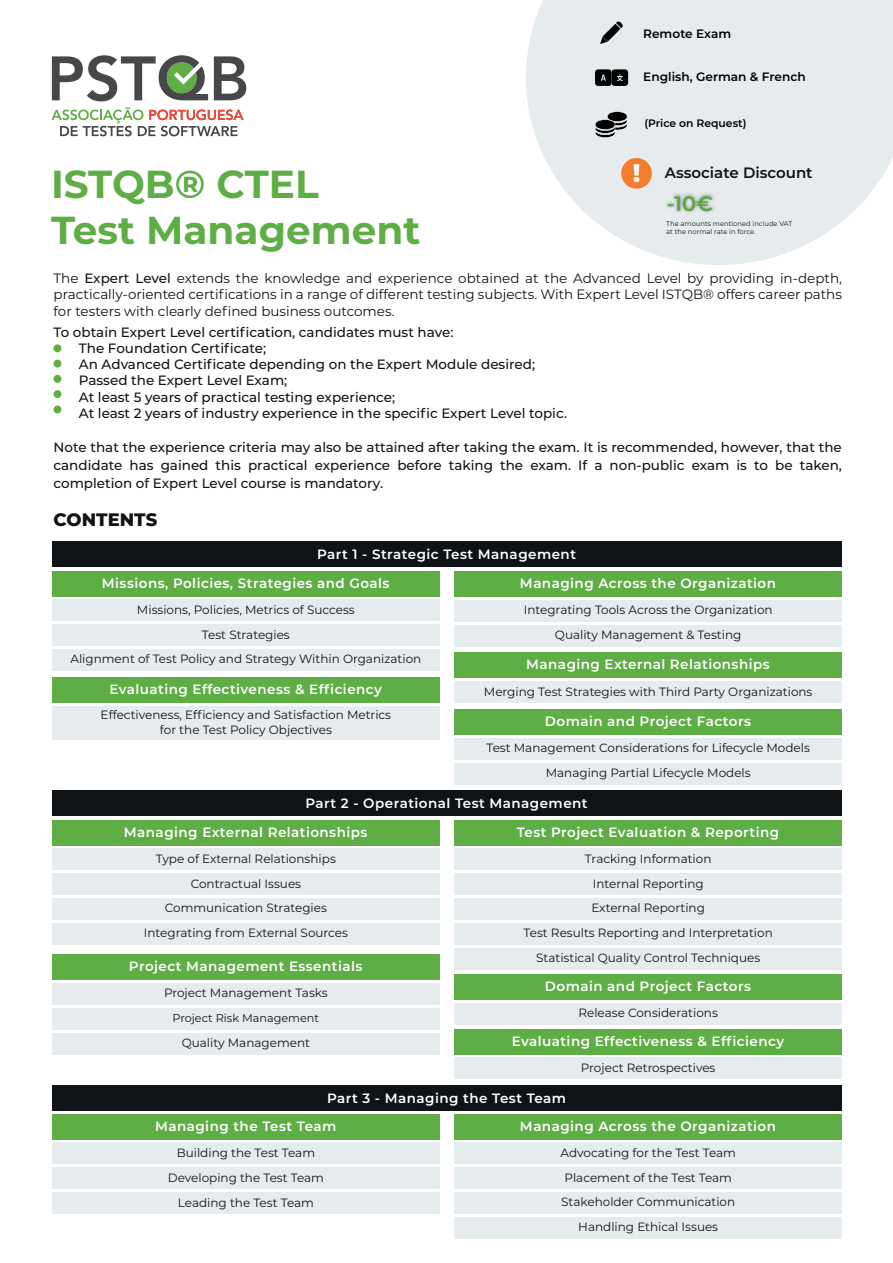
<style>
.page{position:relative;width:893px;height:1263px;background:#fff}
.page>*{position:absolute;margin:0;border:0;box-sizing:border-box;transform-origin:0 0}
.t1{font:700 39px/46.8px "Montserrat";color:#5fad45}
.t2{font:600 20.85px "Montserrat";color:#5da644}
.t3{font:800 18px "Montserrat";color:#101315}
.t4{font:600 15px "Montserrat";color:#101315}
.t5{font:500 13.5px/16.2px "Montserrat";color:#101315}
.t6{font:600 13.5px "Montserrat";letter-spacing:.035em;color:#fff}
.t7{font:13.5px/16.5px "Montserrat";color:#101315;text-align:justify}
.t8{font:600 12.15px "Montserrat";color:#000001}
.t9{font:12px/24.9px "Montserrat";color:#101315;text-align:center}
.t10{font:11.25px "Montserrat";color:#101315}
.t11{font:600 10.8px "Montserrat";color:#000002}
.t12{font:6.75px/8.1px "Montserrat";color:#101315}
.s1{font-weight:800;font-size:25.35px;color:#fff}
.s2{font-weight:500}
</style>
<div class="page">
<div style="left:454px;top:600px;width:388px;height:22px;background:#e6eced"></div>
<div style="left:454px;top:625px;width:388px;height:21px;background:#e6eced"></div>
<div style="left:454px;top:571px;width:388px;height:26px;background:#5fad45"></div>
<div style="left:454px;top:738px;width:388px;height:22px;background:#e6eced"></div>
<div style="left:454px;top:763px;width:388px;height:21px;background:#e6eced"></div>
<div style="left:454px;top:709px;width:388px;height:26px;background:#5fad45"></div>
<div style="left:52px;top:706px;width:388px;height:34px;background:#e6eced"></div>
<div style="left:52px;top:677px;width:388px;height:26px;background:#5fad45"></div>
<div style="left:454px;top:681px;width:388px;height:22px;background:#e6eced"></div>
<div style="left:454px;top:652px;width:388px;height:26px;background:#5fad45"></div>
<div style="left:52px;top:599px;width:388px;height:22px;background:#e6eced"></div>
<div style="left:52px;top:624px;width:388px;height:22px;background:#e6eced"></div>
<div style="left:52px;top:649px;width:388px;height:22px;background:#e6eced"></div>
<div style="left:52px;top:571px;width:388px;height:26px;background:#5fad45"></div>
<div style="left:52px;top:541px;width:790px;height:26px;background:#101315"></div>
<div style="left:454px;top:1003px;width:388px;height:21px;background:#e6eced"></div>
<div style="left:454px;top:974px;width:388px;height:25px;background:#5fad45"></div>
<div style="left:454px;top:1057px;width:388px;height:22px;background:#e6eced"></div>
<div style="left:454px;top:1029px;width:388px;height:25px;background:#5fad45"></div>
<div style="left:52px;top:848px;width:388px;height:22px;background:#e6eced"></div>
<div style="left:52px;top:873px;width:388px;height:22px;background:#e6eced"></div>
<div style="left:52px;top:898px;width:388px;height:22px;background:#e6eced"></div>
<div style="left:52px;top:923px;width:388px;height:22px;background:#e6eced"></div>
<div style="left:52px;top:820px;width:388px;height:26px;background:#5fad45"></div>
<div style="left:52px;top:983px;width:388px;height:22px;background:#e6eced"></div>
<div style="left:52px;top:1008px;width:388px;height:21px;background:#e6eced"></div>
<div style="left:52px;top:1032px;width:388px;height:22px;background:#e6eced"></div>
<div style="left:52px;top:954px;width:388px;height:26px;background:#5fad45"></div>
<div style="left:454px;top:848px;width:388px;height:22px;background:#e6eced"></div>
<div style="left:454px;top:873px;width:388px;height:22px;background:#e6eced"></div>
<div style="left:454px;top:898px;width:388px;height:22px;background:#e6eced"></div>
<div style="left:454px;top:923px;width:388px;height:22px;background:#e6eced"></div>
<div style="left:454px;top:948px;width:388px;height:21px;background:#e6eced"></div>
<div style="left:454px;top:820px;width:388px;height:26px;background:#5fad45"></div>
<div style="left:52px;top:790px;width:790px;height:26px;background:#101315"></div>
<div style="left:52px;top:1142px;width:388px;height:22px;background:#e6eced"></div>
<div style="left:52px;top:1167px;width:388px;height:22px;background:#e6eced"></div>
<div style="left:52px;top:1192px;width:388px;height:22px;background:#e6eced"></div>
<div style="left:52px;top:1114px;width:388px;height:26px;background:#5fad45"></div>
<div style="left:454px;top:1142px;width:388px;height:22px;background:#e6eced"></div>
<div style="left:454px;top:1167px;width:388px;height:22px;background:#e6eced"></div>
<div style="left:454px;top:1192px;width:388px;height:22px;background:#e6eced"></div>
<div style="left:454px;top:1217px;width:388px;height:22px;background:#e6eced"></div>
<div style="left:454px;top:1114px;width:388px;height:26px;background:#5fad45"></div>
<div style="left:52px;top:1085px;width:790px;height:25px;background:#101315"></div>
<svg style="left:526px;top:0;width:367px;height:265px;background:#e9eeef"></svg>
<svg style="left:600px;top:21px;width:23px;height:23px"></svg>
<svg style="left:595px;top:69px;width:33px;height:17px"></svg>
<svg style="left:595px;top:111px;width:32px;height:27px"></svg>
<div style="left:645px;top:119px;width:101px;height:10px;background:#e6eced"></div>
<div style="left:621px;top:158px;width:31px;height:31px;background:#f37c2d;border-radius:50%"></div>
<img style="left:662px;top:188px;width:56px;height:34px">
<div style="left:54px;top:344px;width:7px;height:8px;background:#5fad45;border-radius:50%"></div>
<div style="left:54px;top:360px;width:7px;height:7px;background:#5fad45;border-radius:50%"></div>
<div style="left:54px;top:375px;width:7px;height:8px;background:#5fad45;border-radius:50%"></div>
<div style="left:54px;top:390px;width:7px;height:8px;background:#5fad45;border-radius:50%"></div>
<div style="left:54px;top:405px;width:7px;height:8px;background:#5fad45;border-radius:50%"></div>
<svg style="left:214px;top:56px;width:32px;height:44px"></svg>
<svg style="left:52px;top:55px;width:156px;height:46px"></svg>
<svg style="left:51px;top:107px;width:193px;height:29px"></svg>
<p class="t8" style="left:643px;top:25px;width:90px">Remote Exam</p>
<p class="t8" style="left:643px;top:68px;width:164px">English, German &amp; French</p>
<p class="t11" style="left:644px;top:115px;width:104px">(Price on Request)</p>
<p class="t4" style="left:633px;top:162px;width:181px"><span class="s1">!</span> Associate Discount</p>
<h2 class="t2" style="left:667px;top:189px;width:48px">-10€</h2>
<p class="t12" style="left:666px;top:220px;width:128px">The amounts mentioned include VAT at the normal rate in force.</p>
<h1 class="t1" style="left:51px;top:158px;width:371px">ISTQB® CTEL<br>Test Management</h1>
<p class="t7" style="left:54px;top:269px;width:790px">The <span class="s2">Expert Level</span> extends the knowledge and experience obtained at the Advanced Level by providing in-depth, practically-oriented certifications in a range of different testing subjects. With Expert Level ISTQB® offers career paths for testers with clearly defined business outcomes.</p>
<p class="t5" style="left:79px;top:323px;width:490px;text-indent:-25px">To obtain Expert Level certification, candidates must have:<br>The Foundation Certificate;<br>An Advanced Certificate depending on the Expert Module desired; Passed the Expert Level Exam;<br>At least 5 years of practical testing experience;<br>At least 2 years of industry experience in the specific Expert Level topic.</p>
<p class="t5" style="left:54px;top:438px;width:790px;line-height:18px;text-align:justify">Note that the experience criteria may also be attained after taking the exam. It is recommended, however, that the candidate has gained this practical experience before taking the exam. If a non-public exam is to be taken, completion of Expert Level course is mandatory.</p>
<h3 class="t3" style="left:54px;top:506px;width:105px">CONTENTS</h3>
<p class="t6" style="left:317px;top:545px;width:260px">Part 1 - Strategic Test Management</p>
<p class="t6" style="left:102px;top:573px;width:289px">Missions, Policies, Strategies and Goals</p>
<p class="t9" style="left:70px;top:596px;width:352px">Missions, Policies, Metrics of Success<br>Test Strategies<br>Alignment of Test Policy and Strategy Within Organization</p>
<p class="t6" style="left:520px;top:573px;width:258px">Managing Across the Organization</p>
<p class="t9" style="left:524px;top:597px;width:250px">Integrating Tools Across the Organization<br>Quality Management &amp; Testing</p>
<p class="t6" style="left:526px;top:655px;width:245px">Managing External Relationships</p>
<p class="t6" style="left:109px;top:680px;width:274px">Evaluating Effectiveness &amp; Efficiency</p>
<p class="t9" style="left:484px;top:679px;width:330px">Merging Test Strategies with Third Party Organizations</p>
<p class="t9" style="left:101px;top:707px;width:292px;line-height:14.4px">Effectiveness, Efficiency and Satisfaction Metrics for the Test Policy Objectives</p>
<p class="t6" style="left:545px;top:711px;width:208px">Domain and Project Factors</p>
<p class="t9" style="left:486px;top:735px;width:325px">Test Management Considerations for Lifecycle Models<br>Managing Partial Lifecycle Models</p>
<p class="t6" style="left:306px;top:794px;width:284px">Part 2 - Operational Test Management</p>
<p class="t6" style="left:124px;top:822px;width:245px">Managing External Relationships</p>
<p class="t9" style="left:144px;top:845px;width:206px">Type of External Relationships<br>Contractual Issues<br>Communication Strategies<br>Integrating from External Sources</p>
<p class="t6" style="left:129px;top:957px;width:235px">Project Management Essentials</p>
<p class="t9" style="left:164px;top:980px;width:165px">Project Management Tasks</p>
<p class="t10" style="left:173px;top:1010px;width:148px">Project Risk Management</p>
<p class="t9" style="left:182px;top:1030px;width:130px">Quality Management</p>
<p class="t6" style="left:517px;top:822px;width:264px">Test Project Evaluation &amp; Reporting</p>
<p class="t9" style="left:524px;top:845px;width:251px">Tracking Information<br>Internal Reporting<br>External Reporting<br>Test Results Reporting and Interpretation<br>Statistical Quality Control Techniques</p>
<p class="t6" style="left:545px;top:976px;width:208px">Domain and Project Factors</p>
<p class="t9" style="left:578px;top:1000px;width:141px">Release Considerations</p>
<p class="t6" style="left:512px;top:1031px;width:274px">Evaluating Effectiveness &amp; Efficiency</p>
<p class="t9" style="left:581px;top:1055px;width:136px">Project Retrospectives</p>
<p class="t6" style="left:327px;top:1089px;width:241px">Part 3 - Managing the Test Team</p>
<p class="t6" style="left:155px;top:1116px;width:183px">Managing the Test Team</p>
<p class="t9" style="left:168px;top:1140px;width:158px">Building the Test Team<br>Developing the Test Team<br>Leading the Test Team</p>
<p class="t6" style="left:520px;top:1116px;width:258px">Managing Across the Organization</p>
<p class="t9" style="left:561px;top:1139px;width:177px">Advocating for the Test Team<br>Placement of the Test Team<br>Stakeholder Communication<br>Handling Ethical Issues</p>
</div>
